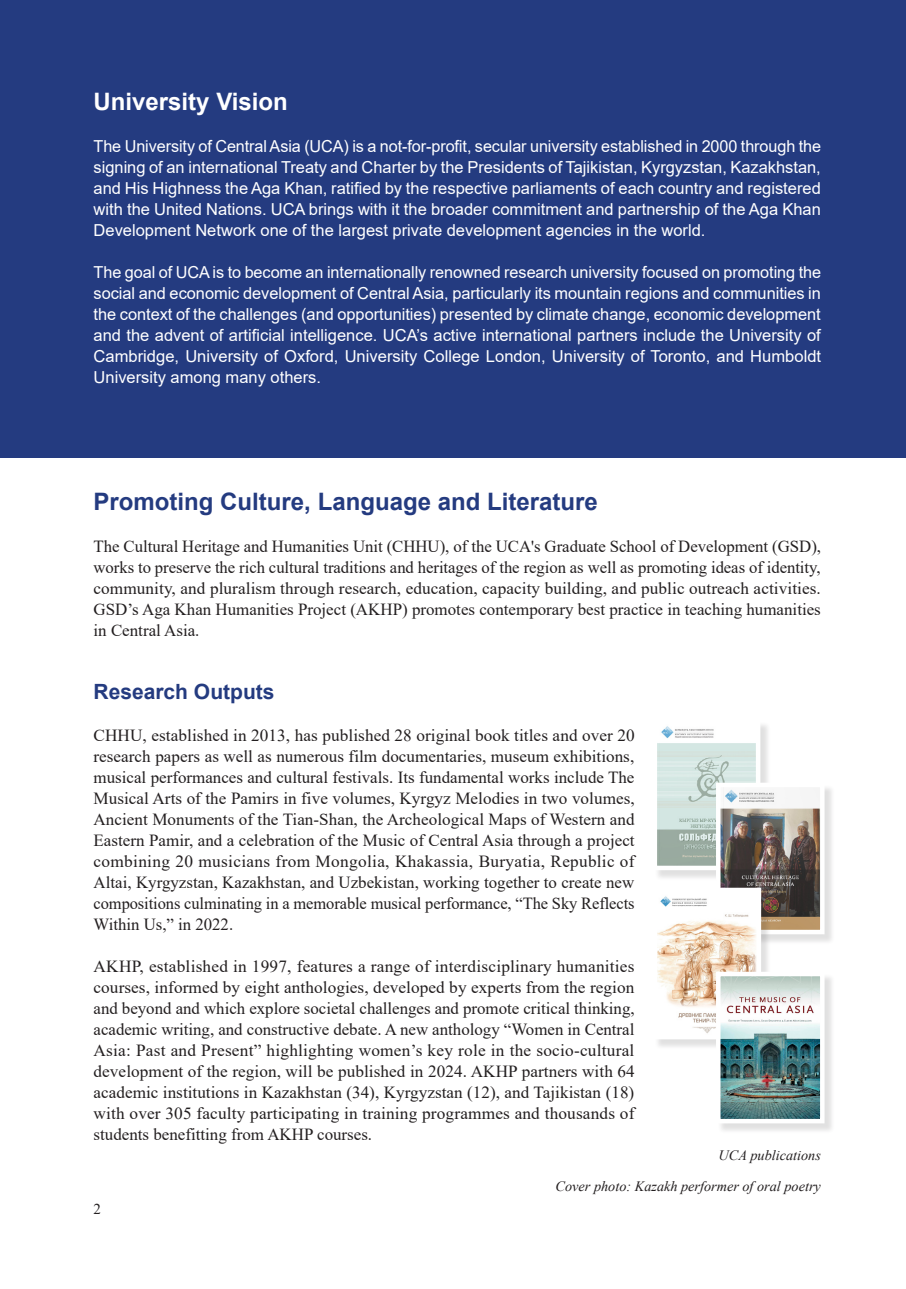
<style>
.page{position:relative;width:906px;height:1289px;background:#fff}
.page>*{position:absolute;margin:0;border:0;box-sizing:border-box;transform-origin:0 0}
.t1{font:700 24px "Arial";color:#243b80}
.t2{font:700 24px "Arial";color:#fff}
.t3{font:700 21px "Arial";color:#243b80}
.Body{font:16.95px/21px "Times New Roman";color:#231f20;text-align:justify}
.Intro{font:16.5px/21px "Arial";color:#fff;text-align:justify}
.t4{font:15px "Times New Roman";color:#231f20}
.Body-2{font:italic 14.25px "Times New Roman";color:#231f20}
</style>
<div class="page">
<div style="left:654px;top:721px;width:117px;height:159px;background:#231f20;opacity:.14"></div>
<img style="left:657px;top:724px;width:98px;height:141px">
<div style="left:717px;top:784px;width:118px;height:161px;background:#231f20;opacity:.14"></div>
<img style="left:721px;top:787px;width:98px;height:142px">
<div style="left:716px;top:782px;width:108px;height:152px;border:4px solid #fff"></div>
<div style="left:0;top:0;width:906px;height:458px;background:#243b80"></div>
<div style="left:654px;top:889px;width:117px;height:161px;background:#231f20;opacity:.14"></div>
<img style="left:657px;top:892px;width:99px;height:142px">
<div style="left:717px;top:973px;width:118px;height:161px;background:#231f20;opacity:.14"></div>
<img style="left:721px;top:976px;width:98px;height:142px">
<div style="left:716px;top:971px;width:108px;height:152px;border:4px solid #fff"></div>
<p class="t2" style="left:94px;top:85px;width:196px">University Vision</p>
<p class="Intro" style="left:94px;top:136px;width:729px">The University of Central Asia (UCA) is a not-for-profit, secular university established in 2000 through the signing of an international Treaty and Charter by the Presidents of Tajikistan, Kyrgyzstan, Kazakhstan, and His Highness the Aga Khan, ratified by the respective parliaments of each country and registered with the United Nations. UCA brings with it the broader commitment and partnership of the Aga Khan Development Network one of the largest private development agencies in the world.</p>
<p class="Intro" style="left:94px;top:262px;width:729px">The goal of UCA is to become an internationally renowned research university focused on promoting the social and economic development of Central Asia, particularly its mountain regions and communities in the context of the challenges (and opportunities) presented by climate change, economic development and the advent of artificial intelligence. UCA’s active international partners include the University of Cambridge, University of Oxford, University College London, University of Toronto, and Humboldt University among many others.</p>
<p class="t1" style="left:94px;top:484px;width:506px">Promoting Culture, Language and Literature</p>
<p class="Body" style="left:94px;top:535px;width:729px">The Cultural Heritage and Humanities Unit (CHHU), of the UCA's Graduate School of Development (GSD), works to preserve the rich cultural traditions and heritages of the region as well as promoting ideas of identity, community, and pluralism through research, education, capacity building, and public outreach activities.<br>GSD’s Aga Khan Humanities Project (AKHP) promotes contemporary best practice in teaching humanities in Central Asia.</p>
<p class="t3" style="left:94px;top:676px;width:182px">Research Outputs</p>
<p class="Body" style="left:94px;top:724px;width:543px">CHHU, established in 2013, has published 28 original book titles and over 20 research papers as well as numerous film documentaries, museum exhibitions, musical performances and cultural festivals. Its fundamental works include The Musical Arts of the Pamirs in five volumes, Kyrgyz Melodies in two volumes, Ancient Monuments of the Tian-Shan, the Archeological Maps of Western and Eastern Pamir, and a celebration of the Music of Central Asia through a project combining 20 musicians from Mongolia, Khakassia, Buryatia, Republic of Altai, Kyrgyzstan, Kazakhstan, and Uzbekistan, working together to create new compositions culminating in a memorable musical performance, “The Sky Reflects Within Us,” in 2022.</p>
<p class="Body" style="left:94px;top:955px;width:543px">AKHP, established in 1997, features a range of interdisciplinary humanities courses, informed by eight anthologies, developed by experts from the region and beyond and which explore societal challenges and promote critical thinking, academic writing, and constructive debate. A new anthology “Women in Central Asia: Past and Present” highlighting women’s key role in the socio-cultural development of the region, will be published in 2024. AKHP partners with 64 academic institutions in Kazakhstan (34), Kyrgyzstan (12), and Tajikistan (18) with over 305 faculty participating in training programmes and thousands of students benefitting from AKHP courses.</p>
<p class="t4" style="left:94px;top:1198px;width:9px">2</p>
<p class="Body-2" style="left:718px;top:1145px;width:104px">UCA publications</p>
<p class="Body-2" style="left:555px;top:1175px;width:267px">Cover photo: Kazakh performer of oral poetry</p>
</div>
